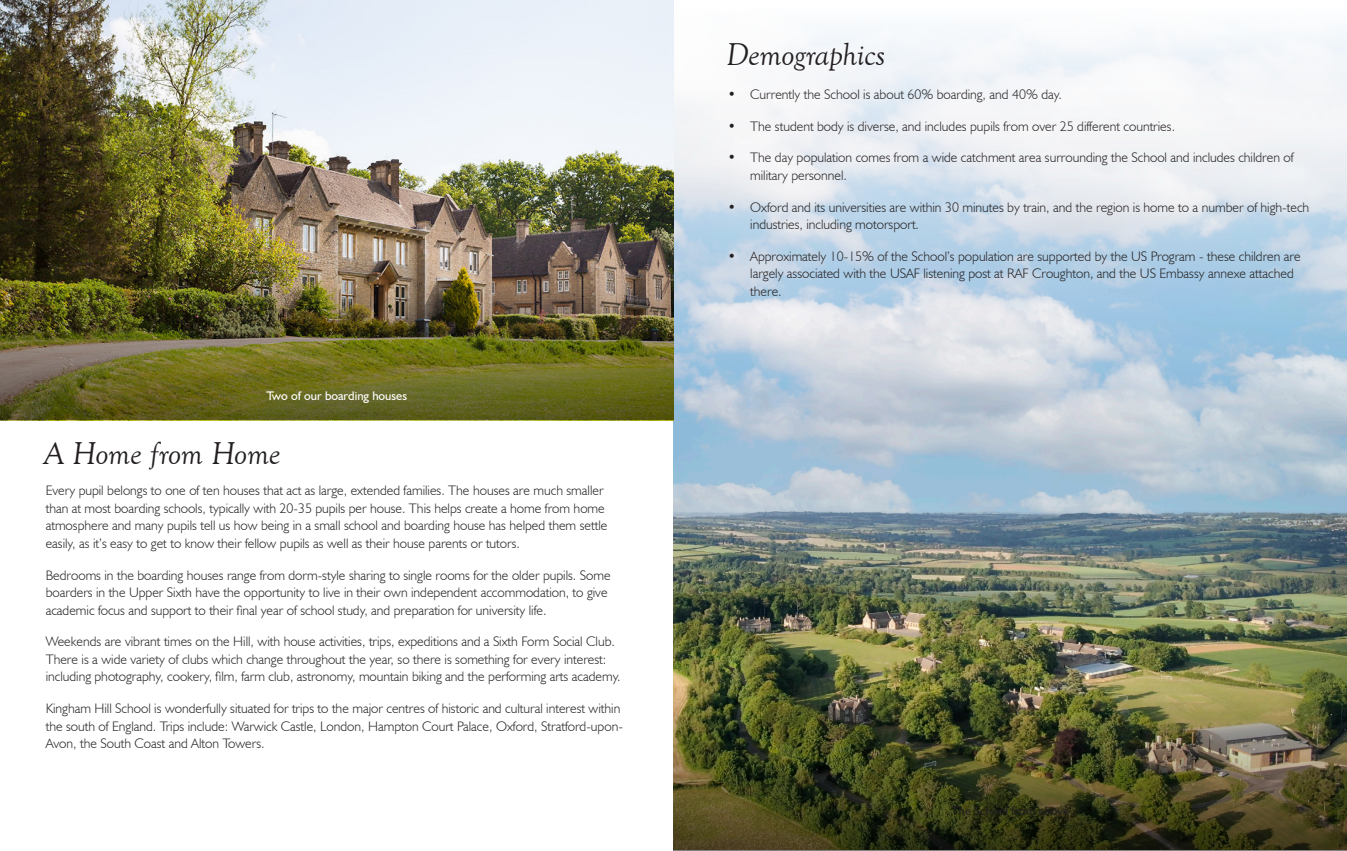
<style>
.page{position:relative;width:1347px;height:851px;background:#fff}
.page>*{position:absolute;margin:0;border:0;box-sizing:border-box;transform-origin:0 0}
.H1b{font:italic 32.5px "Goudy Old Style T";letter-spacing:-.005em;color:#231f20}
.Body{font:300 13.75px/17.5px "Humanist 521 BT";color:#231f20}
.t1{font:12.5px "Humanist 521 BT";color:#fff}
.t2{font:12.5px "Humanist 521 BT";color:#231f20}
</style>
<div class="page">
<img style="left:673px;top:436px;width:673px;height:246px">
<svg style="left:673px;top:0;width:673px;height:436px"></svg>
<img style="left:673px;top:682px;width:673px;height:168px">
<img style="left:0;top:0;width:673px;height:253px">
<img style="left:0;top:253px;width:673px;height:167px">
<p class="t1" style="left:266px;top:388px;width:142px">Two of our boarding houses</p>
<p class="H1b" style="left:43px;top:436px;width:239px">A Home from Home</p>
<p class="Body" style="left:46px;top:481px;width:563px">Every pupil belongs to one of ten houses that act as large, extended families. The houses are much smaller than at most boarding schools, typically with 20-35 pupils per house. This helps create a home from home atmosphere and many pupils tell us how being in a small school and boarding house has helped them settle easily, as it’s easy to get to know their fellow pupils as well as their house parents or tutors.</p>
<p class="Body" style="left:46px;top:565px;width:566px">Bedrooms in the boarding houses range from dorm-style sharing to single rooms for the older pupils. Some boarders in the Upper Sixth have the opportunity to live in their own independent accommodation, to give academic focus and support to their final year of school study, and preparation for university life.</p>
<p class="Body" style="left:46px;top:632px;width:576px">Weekends are vibrant times on the Hill, with house activities, trips, expeditions and a Sixth Form Social Club.<br>There is a wide variety of clubs which change throughout the year, so there is something for every interest: including photography, cookery, film, farm club, astronomy, mountain biking and the performing arts academy.</p>
<p class="Body" style="left:46px;top:699px;width:578px">Kingham Hill School is wonderfully situated for trips to the major centres of historic and cultural interest within the south of England. Trips include: Warwick Castle, London, Hampton Court Palace, Oxford, Stratford-upon-<br>Avon, the South Coast and Alton Towers.</p>
<p class="H1b" style="left:726px;top:37px;width:161px">Demographics</p>
<p class="Body" style="left:727px;top:85px;width:336px">• Currently the School is about 60% boarding, and 40% day.</p>
<p class="Body" style="left:727px;top:117px;width:449px">• The student body is diverse, and includes pupils from over 25 different countries.</p>
<p class="Body" style="left:750px;top:149px;width:545px;text-indent:-22px">• The day population comes from a wide catchment area surrounding the School and includes children of military personnel.</p>
<p class="Body" style="left:750px;top:198px;width:560px;text-indent:-22px">• Oxford and its universities are within 30 minutes by train, and the region is home to a number of high-tech industries, including motorsport.</p>
<p class="Body" style="left:750px;top:247px;width:552px;text-indent:-22px">• Approximately 10-15% of the School’s population are supported by the US Program - these children are largely associated with the USAF listening post at RAF Croughton, and the US Embassy annexe attached there.</p>
<p class="t2" style="left:951px;top:803px;width:119px">The School from above</p>
</div>
